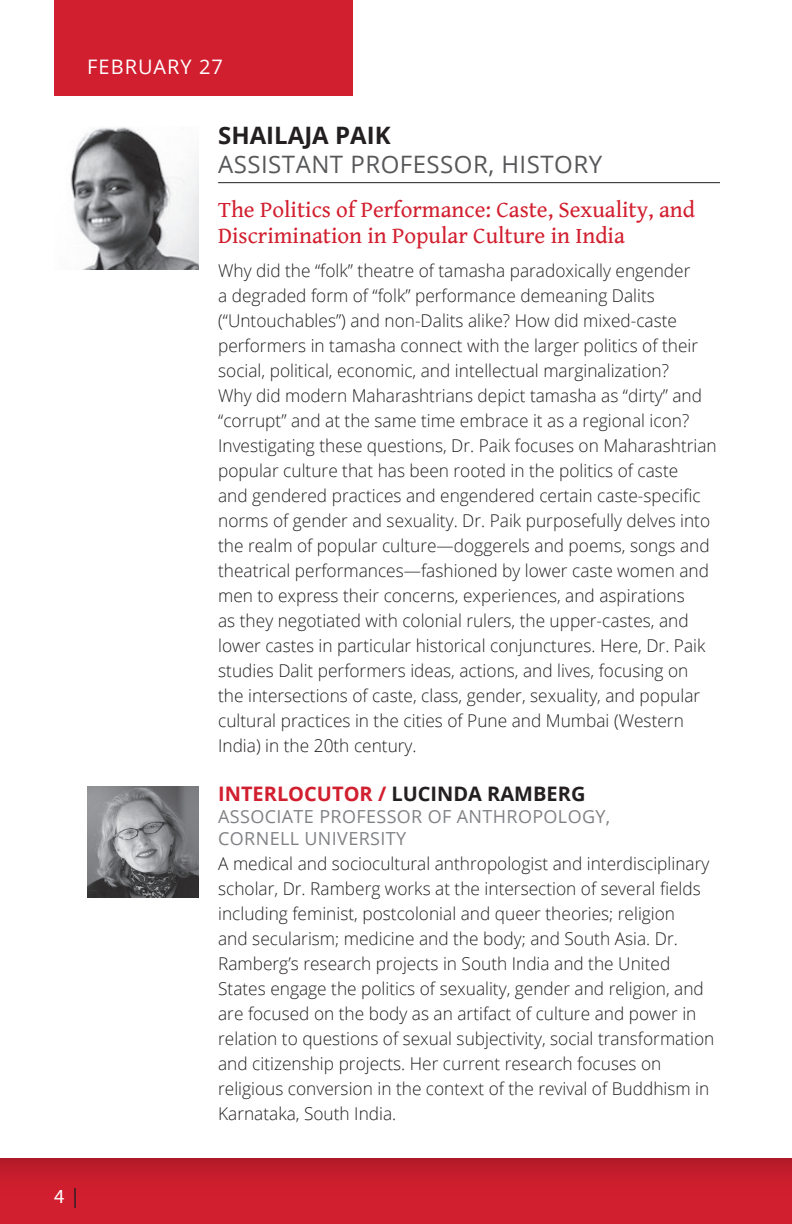
<style>
.page{position:relative;width:792px;height:1224px;background:#fff}
.page>*{position:absolute;margin:0;border:0;box-sizing:border-box;transform-origin:0 0}
.t1{font:24px "Open Sans";letter-spacing:.02em;color:#57585a}
.t2{font:700 24px "Open Sans";color:#231f20}
.t3{font:23px/26px "Gentium Book Basic";color:#d21f2f}
.t4{font:700 20px "Open Sans";color:#231f20}
.t5{font:20px "Open Sans";letter-spacing:.05em;color:#fff}
.t6{font:20px "Myriad Pro";color:#fff}
.t7{font:18px/22px "Open Sans";letter-spacing:.02em;color:#808285}
.t8{font:300 17.6px/25px "Open Sans";color:#231f20}
.s1{color:#d21f2f}
.s2{color:#231f20}
</style>
<div class="page">
<div style="left:0;top:1158px;width:792px;height:66px;background:linear-gradient(to bottom,#bc1b2a,#d92031)"></div>
<div style="left:54px;top:0;width:298px;height:96px;background:#d21f2f"></div>
<hr style="left:218px;top:182px;width:502px;height:1px;background:#231f20">
<img style="left:70px;top:127px;width:129px;height:143px">
<img style="left:87px;top:786px;width:112px;height:111px">
<p class="t5" style="left:87px;top:53px;width:137px">FEBRUARY 27</p>
<h1 class="t2" style="left:218px;top:119px;width:174px">SHAILAJA PAIK</h1>
<h1 class="t1" style="left:218px;top:148px;width:385px">ASSISTANT PROFESSOR, HISTORY</h1>
<h2 class="t3" style="left:218px;top:196px;width:478px">The Politics of Performance: Caste, Sexuality, and<br>Discrimination in Popular Culture in India</h2>
<p class="t8" style="left:218px;top:258px;width:500px">Why did the “folk” theatre of tamasha paradoxically engender<br>a degraded form of “folk” performance demeaning Dalits (“Untouchables”) and non-Dalits alike? How did mixed-caste performers in tamasha connect with the larger politics of their social, political, economic, and intellectual marginalization?<br>Why did modern Maharashtrians depict tamasha as “dirty” and “corrupt” and at the same time embrace it as a regional icon?<br>Investigating these questions, Dr. Paik focuses on Maharashtrian popular culture that has been rooted in the politics of caste<br>and gendered practices and engendered certain caste-specific norms of gender and sexuality. Dr. Paik purposefully delves into the realm of popular culture—doggerels and poems, songs and theatrical performances—fashioned by lower caste women and men to express their concerns, experiences, and aspirations<br>as they negotiated with colonial rulers, the upper-castes, and lower castes in particular historical conjunctures. Here, Dr. Paik studies Dalit performers ideas, actions, and lives, focusing on the intersections of caste, class, gender, sexuality, and popular cultural practices in the cities of Pune and Mumbai (Western India) in the 20th century.</p>
<p class="t4" style="left:218px;top:780px;width:369px"><span class="s1">INTERLOCUTOR /</span> LUCINDA RAMBERG</p>
<p class="t7" style="left:218px;top:805px;width:394px">ASSOCIATE PROFESSOR OF ANTHROPOLOGY,<br>CORNELL UNIVERSITY</p>
<p class="t8" style="left:218px;top:851px;width:498px">A medical and sociocultural anthropologist and interdisciplinary scholar, Dr. Ramberg works at the intersection of several fields including feminist, postcolonial and queer theories; religion<br>and secularism; medicine and the body; and South Asia. Dr.<br>Ramberg’s research projects in South India and the United States engage the politics of sexuality, gender and religion, and are focused on the body as an artifact of culture and power in relation to questions of sexual subjectivity, social transformation and citizenship projects. Her current research focuses on religious conversion in the context of the revival of Buddhism in Karnataka, South India.</p>
<p class="t6" style="left:54px;top:1186px;width:25px">4 <span class="s2">|</span></p>
</div>
